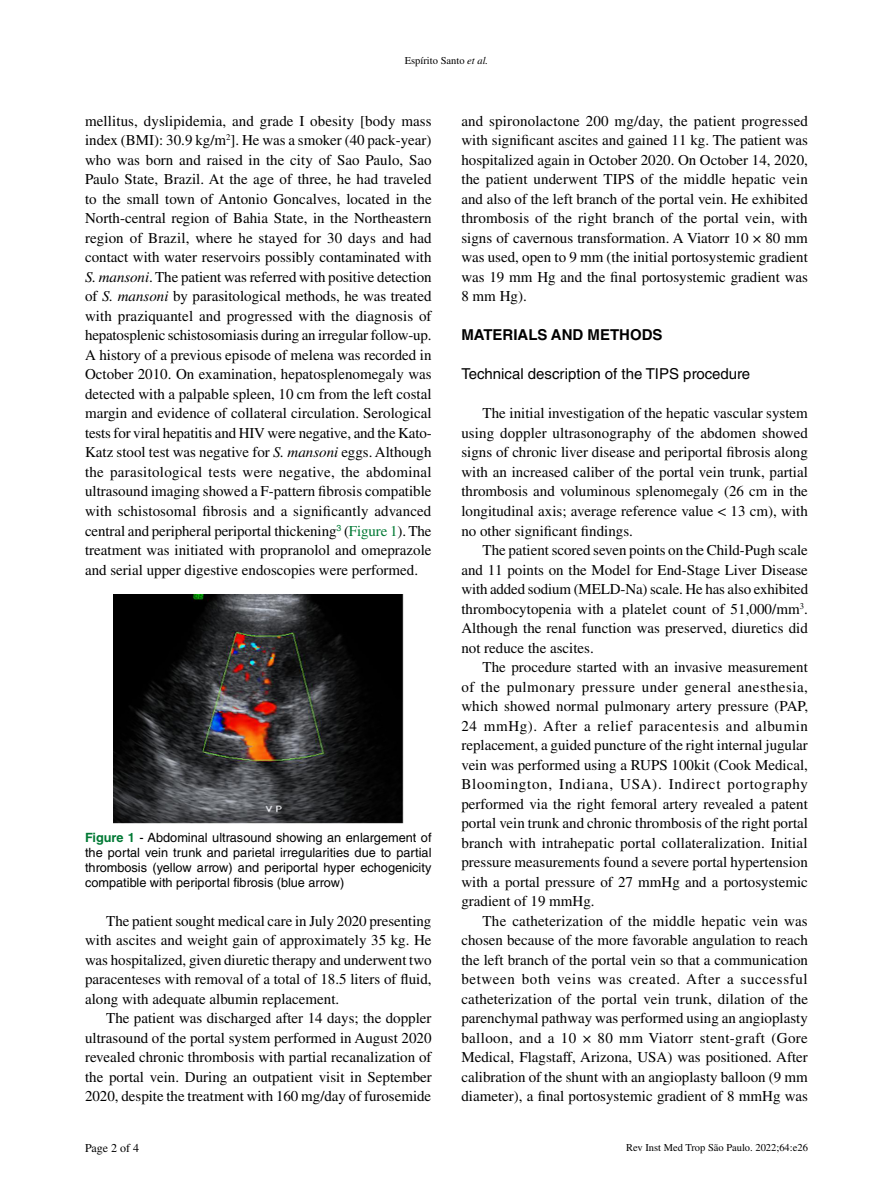
<style>
.page{position:relative;width:893px;height:1191px;background:#fff}
.page>*{position:absolute;margin:0;border:0;box-sizing:border-box;transform-origin:0 0}
.t1{font:15px/19.5px "Times LT Std";color:#000;text-align:justify}
.t2{font:15px "Helvetica LT Std";color:#000}
.t3{font:700 15px "Helvetica LT Std";color:#000}
.t4{font:12.75px/15px "Helvetica LT Std";color:#000;text-align:justify}
.t5{font:12px "Times LT Std";color:#000}
.t6{font:10.5px "Times LT Std";color:#000}
.s1{font-style:italic}
.s2{color:#007934}
.s3{font-weight:700;color:#007934}
</style>
<div class="page">
<img style="left:113px;top:594px;width:290px;height:229px">
<p class="t6" style="left:405px;top:55px;width:85px">Espírito Santo <span class="s1">et al.</span></p>
<p class="t1" style="left:85px;top:111px;width:348px">mellitus, dyslipidemia, and grade I obesity [body mass index (BMI): 30.9 kg/m<sup>2</sup>]. He was a smoker (40 pack-year) who was born and raised in the city of Sao Paulo, Sao Paulo State, Brazil. At the age of three, he had traveled to the small town of Antonio Goncalves, located in the North-central region of Bahia State, in the Northeastern region of Brazil, where he stayed for 30 days and had contact with water reservoirs possibly contaminated with <span class="s1">S. mansoni</span>. The patient was referred with positive detection of <span class="s1">S. mansoni</span> by parasitological methods, he was treated with praziquantel and progressed with the diagnosis of hepatosplenic schistosomiasis during an irregular follow-up.<br>A history of a previous episode of melena was recorded in October 2010. On examination, hepatosplenomegaly was detected with a palpable spleen, 10 cm from the left costal margin and evidence of collateral circulation. Serological tests for viral hepatitis and HIV were negative, and the Kato-Katz stool test was negative for <span class="s1">S. mansoni</span> eggs. Although the parasitological tests were negative, the abdominal ultrasound imaging showed a F-pattern fibrosis compatible with schistosomal fibrosis and a significantly advanced central and peripheral periportal thickening<sup>3</sup> (<span class="s2">Figure 1</span>). The treatment was initiated with propranolol and omeprazole and serial upper digestive endoscopies were performed.</p>
<p class="t4" style="left:85px;top:829px;width:348px"><span class="s3">Figure 1</span> - Abdominal ultrasound showing an enlargement of the portal vein trunk and parietal irregularities due to partial thrombosis (yellow arrow) and periportal hyper echogenicity compatible with periportal fibrosis (blue arrow)</p>
<p class="t1" style="left:85px;top:910px;width:348px;text-indent:21px">The patient sought medical care in July 2020 presenting with ascites and weight gain of approximately 35 kg. He was hospitalized, given diuretic therapy and underwent two paracenteses with removal of a total of 18.5 liters of fluid, along with adequate albumin replacement.</p>
<p class="t1" style="left:85px;top:1008px;width:348px;text-indent:21px">The patient was discharged after 14 days; the doppler ultrasound of the portal system performed in August 2020 revealed chronic thrombosis with partial recanalization of the portal vein. During an outpatient visit in September 2020, despite the treatment with 160 mg/day of furosemide</p>
<p class="t1" style="left:461px;top:111px;width:348px">and spironolactone 200 mg/day, the patient progressed with significant ascites and gained 11 kg. The patient was hospitalized again in October 2020. On October 14, 2020, the patient underwent TIPS of the middle hepatic vein and also of the left branch of the portal vein. He exhibited thrombosis of the right branch of the portal vein, with signs of cavernous transformation. A Viatorr 10 × 80 mm was used, open to 9 mm (the initial portosystemic gradient was 19 mm Hg and the final portosystemic gradient was 8 mm Hg).</p>
<p class="t3" style="left:461px;top:326px;width:203px">MATERIALS AND METHODS</p>
<p class="t2" style="left:461px;top:365px;width:290px">Technical description of the TIPS procedure</p>
<p class="t1" style="left:461px;top:403px;width:348px;text-indent:21px">The initial investigation of the hepatic vascular system using doppler ultrasonography of the abdomen showed signs of chronic liver disease and periportal fibrosis along with an increased caliber of the portal vein trunk, partial thrombosis and voluminous splenomegaly (26 cm in the longitudinal axis; average reference value &lt; 13 cm), with no other significant findings.</p>
<p class="t1" style="left:461px;top:540px;width:348px;text-indent:21px">The patient scored seven points on the Child-Pugh scale and 11 points on the Model for End-Stage Liver Disease with added sodium (MELD-Na) scale. He has also exhibited thrombocytopenia with a platelet count of 51,000/mm<sup>3</sup>.<br>Although the renal function was preserved, diuretics did not reduce the ascites.</p>
<p class="t1" style="left:461px;top:657px;width:348px;text-indent:21px">The procedure started with an invasive measurement of the pulmonary pressure under general anesthesia, which showed normal pulmonary artery pressure (PAP, 24 mmHg). After a relief paracentesis and albumin replacement, a guided puncture of the right internal jugular vein was performed using a RUPS 100kit (Cook Medical, Bloomington, Indiana, USA). Indirect portography performed via the right femoral artery revealed a patent portal vein trunk and chronic thrombosis of the right portal branch with intrahepatic portal collateralization. Initial pressure measurements found a severe portal hypertension with a portal pressure of 27 mmHg and a portosystemic gradient of 19 mmHg.</p>
<p class="t1" style="left:461px;top:910px;width:348px;text-indent:21px">The catheterization of the middle hepatic vein was chosen because of the more favorable angulation to reach the left branch of the portal vein so that a communication between both veins was created. After a successful catheterization of the portal vein trunk, dilation of the parenchymal pathway was performed using an angioplasty balloon, and a 10 × 80 mm Viatorr stent-graft (Gore Medical, Flagstaff, Arizona, USA) was positioned. After calibration of the shunt with an angioplasty balloon (9 mm diameter), a final portosystemic gradient of 8 mmHg was</p>
<p class="t5" style="left:85px;top:1141px;width:56px">Page 2 of 4</p>
<p class="t6" style="left:626px;top:1142px;width:183px">Rev Inst Med Trop São Paulo. 2022;64:e26</p>
</div>
